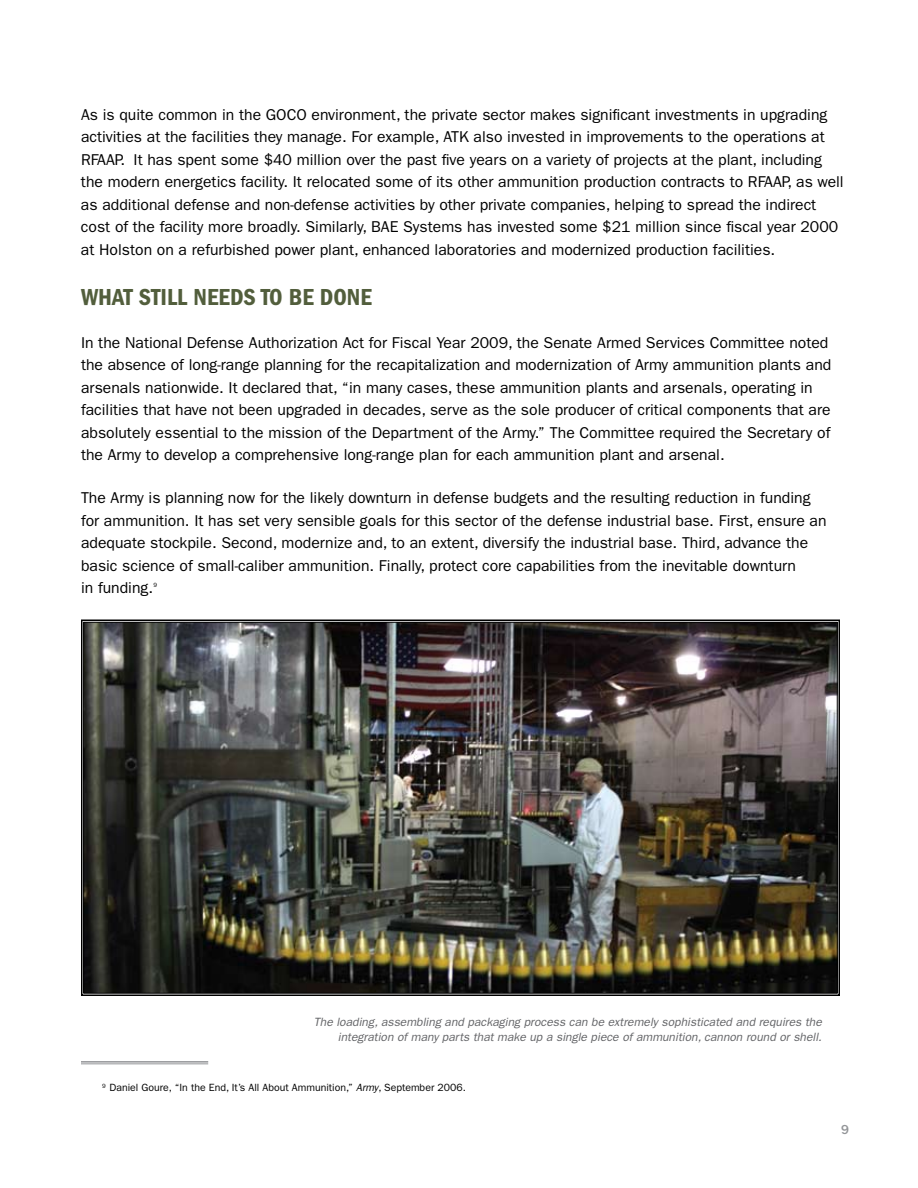
<style>
.page{position:relative;width:918px;height:1188px;background:#fff}
.page>*{position:absolute;margin:0;border:0;box-sizing:border-box;transform-origin:0 0}
.t1{font:600 condensed 24px "Franklin Gothic";color:#525e3c}
.t2{font:15.75px/22.5px "Franklin Gothic";color:#000}
.t3{font:500 13.5px "Franklin Gothic";color:#939598}
.t4{font:italic 12px/14.4px "Franklin Gothic";color:#636467;text-align:right}
.t5{font:10.5px "Franklin Gothic";color:#000}
.t6{font:6.15px "Franklin Gothic";color:#000}
.s1{font-style:italic}
</style>
<div class="page">
<hr style="left:81px;top:1061px;width:127px;height:2px;background:#939598">
<hr style="left:81px;top:1064px;width:127px;height:1px;background:#939598">
<img style="left:81px;top:619px;width:759px;height:377px">
<p class="t2" style="left:81px;top:103px;width:764px">As is quite common in the GOCO environment, the private sector makes significant investments in upgrading activities at the facilities they manage. For example, ATK also invested in improvements to the operations at RFAAP. It has spent some $40 million over the past five years on a variety of projects at the plant, including the modern energetics facility. It relocated some of its other ammunition production contracts to RFAAP, as well as additional defense and non-defense activities by other private companies, helping to spread the indirect cost of the facility more broadly. Similarly, BAE Systems has invested some $21 million since fiscal year 2000 at Holston on a refurbished power plant, enhanced laboratories and modernized production facilities.</p>
<h1 class="t1" style="left:81px;top:283px;width:81px">WHAT STILL</h1>
<h1 class="t1" style="left:194px;top:283px;width:27px">NEEDS</h1>
<h1 class="t1" style="left:261px;top:283px;width:87px">TO BE DONE</h1>
<p class="t2" style="left:81px;top:331px;width:752px">In the National Defense Authorization Act for Fiscal Year 2009, the Senate Armed Services Committee noted the absence of long-range planning for the recapitalization and modernization of Army ammunition plants and arsenals nationwide. It declared that, “in many cases, these ammunition plants and arsenals, operating in facilities that have not been upgraded in decades, serve as the sole producer of critical components that are absolutely essential to the mission of the Department of the Army.” The Committee required the Secretary of the Army to develop a comprehensive long-range plan for each ammunition plant and arsenal.</p>
<p class="t2" style="left:81px;top:487px;width:747px">The Army is planning now for the likely downturn in defense budgets and the resulting reduction in funding for ammunition. It has set very sensible goals for this sector of the defense industrial base. First, ensure an adequate stockpile. Second, modernize and, to an extent, diversify the industrial base. Third, advance the basic science of small-caliber ammunition. Finally, protect core capabilities from the inevitable downturn<br>in funding.</p>
<p class="t6" style="left:153px;top:581px;width:5px">9</p>
<p class="t4" style="left:314px;top:1015px;width:510px">The loading, assembling and packaging process can be extremely sophisticated and requires the integration of many parts that make up a single piece of ammunition, cannon round or shell.</p>
<p class="t5" style="left:102px;top:1081px;width:365px"><sup>9</sup> Daniel Goure, “In the End, It’s All About Ammunition,” <span class="s1">Army</span>, September 2006.</p>
<p class="t3" style="left:841px;top:1122px;width:9px">9</p>
</div>
